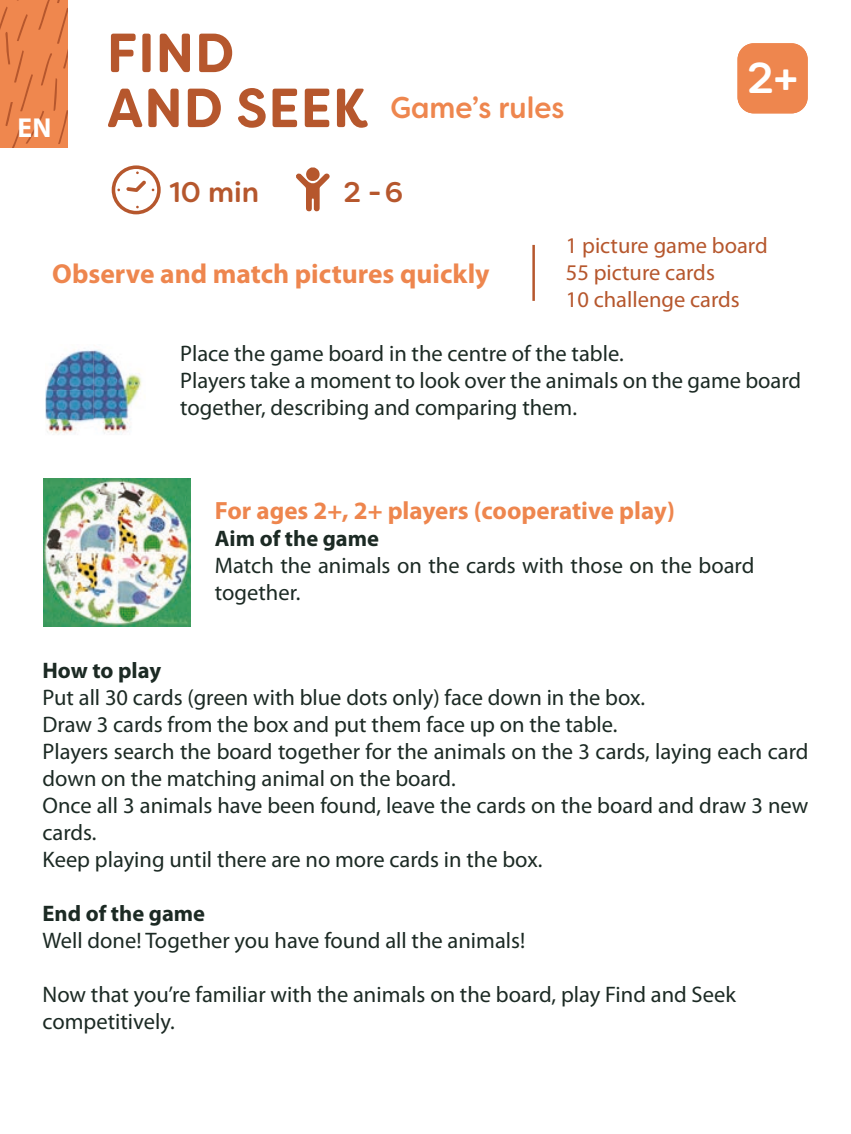
<style>
.page{position:relative;width:851px;height:1134px;background:#fff}
.page>*{position:absolute;margin:0;border:0;box-sizing:border-box;transform-origin:0 0}
.t1{font:700 55px "Filson Soft";color:#b6572d;scale:.94 1}
.t2{font:500 43.25px "Filson Soft";color:#fff}
.t3{font:500 30px "Filson Soft";color:#ee864e;scale:.94 1}
.t4{font:500 28.25px "Filson Soft";color:#b6572d}
.t5{font:700 27.5px "Myriad Pro";color:#ee864e}
.t6{font:700 27.5px "Myriad Pro";color:#fff}
.t7{font:700 25px "Myriad Pro";color:#ee864e}
.t8{font:22.5px/27px "Myriad Pro";color:#1c2a24}
.t9{font:22.5px/27px "Myriad Pro";color:#b6572d}
.t10{font:700 22.5px "Myriad Pro";color:#1c2a24}
.s1{font-weight:700;font-size:55px;color:#b6572d}
</style>
<div class="page">
<svg style="left:0;top:0;width:68px;height:147px;background:#ea834b"></svg>
<svg style="left:296px;top:167px;width:34px;height:44px"></svg>
<svg style="left:112px;top:165px;width:49px;height:49px"></svg>
<div style="left:115px;top:169px;width:42px;height:42px;background:#fff;border-radius:50%"></div>
<svg style="left:126px;top:180px;width:20px;height:12px"></svg>
<div style="left:738px;top:44px;width:68px;height:68px;background:#ee864e;border-radius:15px"></div>
<div style="left:737px;top:43px;width:70px;height:70px;border:2px solid #ee864e;border-radius:15px"></div>
<hr style="left:532px;top:245px;width:3px;height:56px;background:#b6572d">
<img style="left:45px;top:349px;width:97px;height:86px">
<img style="left:43px;top:478px;width:148px;height:149px">
<p class="t6" style="left:18px;top:110px;width:35px">EN</p>
<h1 class="t1" style="left:107px;top:17px;width:137px">FIND</h1>
<h3 class="t3" style="left:107px;top:88px;width:488px"><span class="s1">AND SEEK</span> Game’s rules</h3>
<p class="t4" style="left:170px;top:174px;width:91px">10 min</p>
<p class="t4" style="left:343px;top:174px;width:61px">2 -6</p>
<h2 class="t2" style="left:747px;top:50px;width:52px">2+</h2>
<p class="t5" style="left:52px;top:256px;width:439px">Observe and match pictures quickly</p>
<p class="t9" style="left:565px;top:231px;width:203px">1 picture game board<br>55 picture cards<br>10 challenge cards</p>
<p class="t8" style="left:180px;top:339px;width:622px">Place the game board in the centre of the table.<br>Players take a moment to look over the animals on the game board together, describing and comparing them.</p>
<p class="t7" style="left:215px;top:494px;width:461px">For ages 2+, 2+ players (cooperative play)</p>
<p class="t10" style="left:215px;top:523px;width:166px">Aim of the game</p>
<p class="t8" style="left:215px;top:551px;width:541px">Match the animals on the cards with those on the board together.</p>
<p class="t10" style="left:43px;top:656px;width:120px">How to play</p>
<p class="t8" style="left:43px;top:683px;width:767px">Put all 30 cards (green with blue dots only) face down in the box.<br>Draw 3 cards from the box and put them face up on the table.<br>Players search the board together for the animals on the 3 cards, laying each card down on the matching animal on the board.<br>Once all 3 animals have been found, leave the cards on the board and draw 3 new cards.<br>Keep playing until there are no more cards in the box.</p>
<p class="t10" style="left:43px;top:899px;width:164px">End of the game</p>
<p class="t8" style="left:43px;top:926px;width:484px">Well done! Together you have found all the animals!</p>
<p class="t8" style="left:43px;top:980px;width:694px">Now that you’re familiar with the animals on the board, play Find and Seek competitively.</p>
</div>
